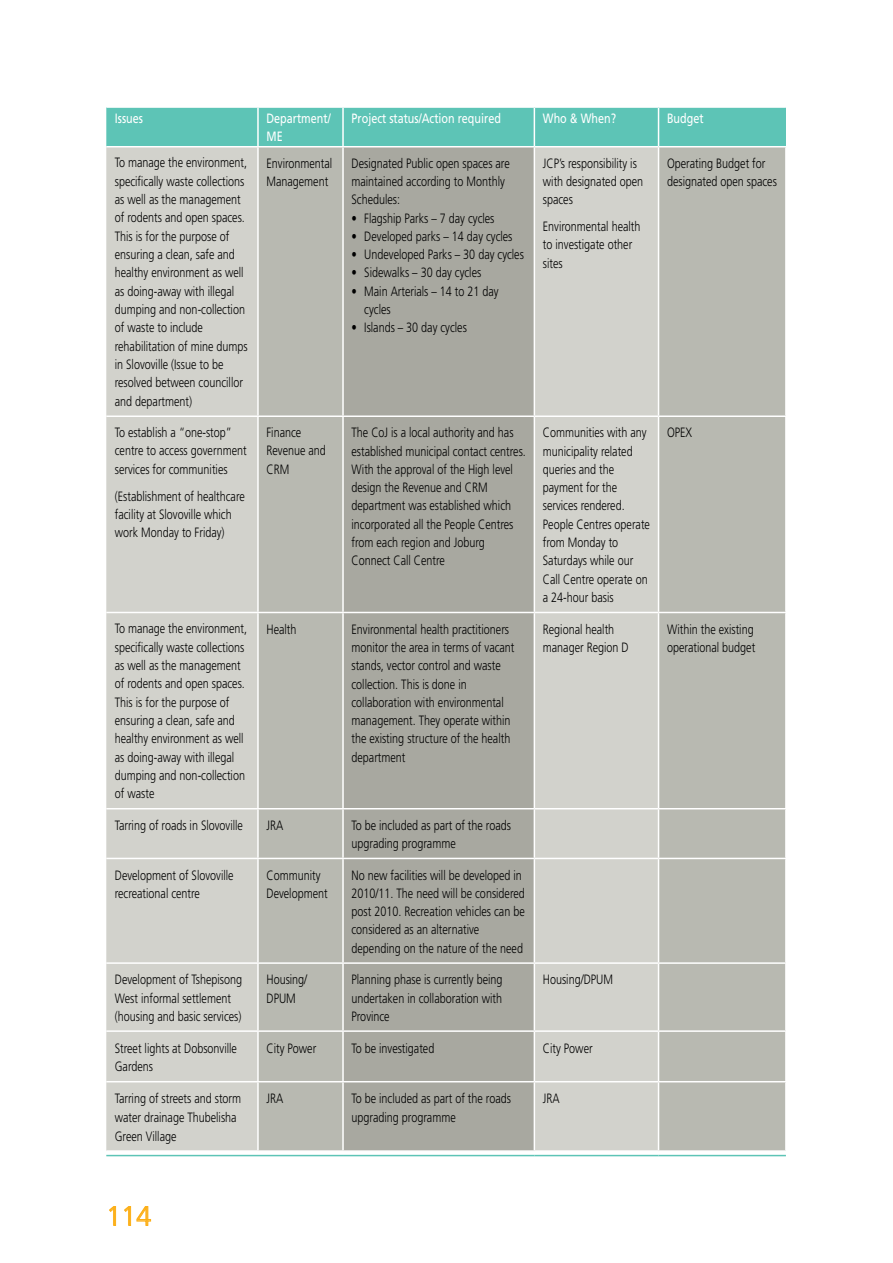
<style>
.page{position:relative;width:893px;height:1263px;background:#fff}
.page>*{position:absolute;margin:0;border:0;box-sizing:border-box;transform-origin:0 0}
.t1{font:300 27px "Frutiger";color:#fcaf17}
.t2{font:300 13.5px/18.3px "Frutiger";color:#000;scale:.8 1}
.t3{font:13.5px/17.5px "Frutiger";color:#fff;scale:.8 1}
</style>
<div class="page">
<svg style="left:109px;top:1206px;width:7px;height:20px"></svg>
<svg style="left:124px;top:1206px;width:7px;height:20px"></svg>
<svg style="left:137px;top:1206px;width:14px;height:20px"></svg>
<div style="left:106px;top:108px;width:552px;height:38px;background:#5dc4b6"></div>
<div style="left:658px;top:107px;width:128px;height:40px;background:#5dc4b6"></div>
<div style="left:106px;top:147px;width:151px;height:1003px;background:#d2d2cc"></div>
<svg style="left:259px;top:147px;width:526px;height:1003px;background:#c1c2bb"></svg>
<div style="left:344px;top:147px;width:190px;height:1003px;background:#a8a8a0"></div>
<hr style="left:257px;top:108px;width:2px;height:38px;background:#fff">
<hr style="left:342px;top:108px;width:2px;height:38px;background:#fff">
<hr style="left:534px;top:108px;width:1px;height:38px;background:#fff">
<hr style="left:658px;top:106px;width:128px;height:2px;background:#fff">
<hr style="left:658px;top:108px;width:1px;height:38px;background:#fff">
<hr style="left:342px;top:147px;width:2px;height:268px;background:#fff">
<hr style="left:534px;top:147px;width:1px;height:268px;background:#fff">
<hr style="left:658px;top:146px;width:129px;height:1px;background:#fff">
<hr style="left:658px;top:147px;width:1px;height:268px;background:#fff">
<hr style="left:342px;top:417px;width:2px;height:195px;background:#fff">
<hr style="left:534px;top:417px;width:1px;height:195px;background:#fff">
<hr style="left:658px;top:417px;width:1px;height:195px;background:#fff">
<hr style="left:342px;top:613px;width:2px;height:195px;background:#fff">
<hr style="left:534px;top:613px;width:1px;height:195px;background:#fff">
<hr style="left:658px;top:613px;width:1px;height:195px;background:#fff">
<hr style="left:342px;top:809px;width:2px;height:49px;background:#fff">
<hr style="left:534px;top:809px;width:1px;height:49px;background:#fff">
<hr style="left:658px;top:809px;width:1px;height:49px;background:#fff">
<hr style="left:342px;top:859px;width:2px;height:103px;background:#fff">
<hr style="left:534px;top:859px;width:1px;height:103px;background:#fff">
<hr style="left:658px;top:859px;width:1px;height:103px;background:#fff">
<hr style="left:342px;top:964px;width:2px;height:66px;background:#fff">
<hr style="left:534px;top:964px;width:1px;height:66px;background:#fff">
<hr style="left:658px;top:964px;width:1px;height:66px;background:#fff">
<hr style="left:342px;top:1032px;width:2px;height:49px;background:#fff">
<hr style="left:534px;top:1032px;width:1px;height:49px;background:#fff">
<hr style="left:658px;top:1032px;width:1px;height:49px;background:#fff">
<hr style="left:342px;top:1082px;width:2px;height:68px;background:#fff">
<hr style="left:534px;top:1082px;width:1px;height:68px;background:#fff">
<hr style="left:658px;top:1082px;width:1px;height:68px;background:#fff">
<hr style="left:106px;top:415px;width:152px;height:2px;background:#fff">
<hr style="left:258px;top:415px;width:85px;height:2px;background:#fff">
<hr style="left:343px;top:415px;width:191px;height:2px;background:#fff">
<hr style="left:534px;top:415px;width:124px;height:2px;background:#fff">
<hr style="left:658px;top:415px;width:129px;height:2px;background:#fff">
<hr style="left:106px;top:612px;width:152px;height:1px;background:#fff">
<hr style="left:258px;top:612px;width:85px;height:1px;background:#fff">
<hr style="left:343px;top:612px;width:191px;height:1px;background:#fff">
<hr style="left:534px;top:612px;width:124px;height:1px;background:#fff">
<hr style="left:658px;top:612px;width:129px;height:1px;background:#fff">
<hr style="left:106px;top:808px;width:152px;height:1px;background:#fff">
<hr style="left:258px;top:808px;width:85px;height:1px;background:#fff">
<hr style="left:343px;top:808px;width:191px;height:1px;background:#fff">
<hr style="left:534px;top:808px;width:124px;height:1px;background:#fff">
<hr style="left:658px;top:808px;width:129px;height:1px;background:#fff">
<hr style="left:106px;top:858px;width:152px;height:1px;background:#fff">
<hr style="left:258px;top:858px;width:85px;height:1px;background:#fff">
<hr style="left:343px;top:858px;width:191px;height:1px;background:#fff">
<hr style="left:534px;top:858px;width:124px;height:1px;background:#fff">
<hr style="left:658px;top:858px;width:129px;height:1px;background:#fff">
<hr style="left:106px;top:962px;width:152px;height:2px;background:#fff">
<hr style="left:258px;top:962px;width:85px;height:2px;background:#fff">
<hr style="left:343px;top:962px;width:191px;height:2px;background:#fff">
<hr style="left:534px;top:962px;width:124px;height:2px;background:#fff">
<hr style="left:658px;top:962px;width:129px;height:2px;background:#fff">
<hr style="left:106px;top:1030px;width:152px;height:2px;background:#fff">
<hr style="left:258px;top:1030px;width:85px;height:2px;background:#fff">
<hr style="left:343px;top:1030px;width:191px;height:2px;background:#fff">
<hr style="left:534px;top:1030px;width:124px;height:2px;background:#fff">
<hr style="left:658px;top:1030px;width:129px;height:2px;background:#fff">
<hr style="left:106px;top:1081px;width:152px;height:1px;background:#fff">
<hr style="left:258px;top:1081px;width:85px;height:1px;background:#fff">
<hr style="left:343px;top:1081px;width:191px;height:1px;background:#fff">
<hr style="left:534px;top:1081px;width:124px;height:1px;background:#fff">
<hr style="left:658px;top:1081px;width:129px;height:1px;background:#fff">
<hr style="left:106px;top:1155px;width:152px;height:1px;background:#5dc4b6">
<hr style="left:258px;top:1155px;width:85px;height:1px;background:#5dc4b6">
<hr style="left:343px;top:1155px;width:191px;height:1px;background:#5dc4b6">
<hr style="left:534px;top:1155px;width:124px;height:1px;background:#5dc4b6">
<hr style="left:658px;top:1155px;width:128px;height:1px;background:#5dc4b6">
<p class="t3" style="left:115px;top:110px;width:37px">Issues</p>
<p class="t3" style="left:266px;top:110px;width:82px">Department/<br>ME</p>
<p class="t3" style="left:351px;top:110px;width:188px">Project status/Action required</p>
<p class="t3" style="left:543px;top:110px;width:93px">Who &amp; When?</p>
<p class="t3" style="left:667px;top:110px;width:47px">Budget</p>
<p class="t2" style="left:115px;top:154px;width:168px">To manage the environment, specifically waste collections as well as the management of rodents and open spaces.<br>This is for the purpose of ensuring a clean, safe and healthy environment as well as doing-away with illegal dumping and non-collection of waste to include rehabilitation of mine dumps in Slovoville (Issue to be resolved between councillor and department)</p>
<p class="t2" style="left:266px;top:154px;width:84px">Environmental<br>Management</p>
<p class="t2" style="left:351px;top:154px;width:199px">Designated Public open spaces are maintained according to Monthly<br>Schedules:</p>
<p class="t2" style="left:667px;top:154px;width:139px">Operating Budget for designated open spaces</p>
<p class="t2" style="left:543px;top:154px;width:127px">JCP’s responsibility is with designated open spaces</p>
<p class="t2" style="left:543px;top:217px;width:124px">Environmental health to investigate other sites</p>
<p class="t2" style="left:351px;top:209px;width:180px">• Flagship Parks – 7 day cycles</p>
<p class="t2" style="left:351px;top:227px;width:203px">• Developed parks – 14 day cycles</p>
<p class="t2" style="left:351px;top:245px;width:217px">• Undeveloped Parks – 30 day cycles</p>
<p class="t2" style="left:351px;top:264px;width:164px">• Sidewalks – 30 day cycles</p>
<p class="t2" style="left:364px;top:282px;width:170px;text-indent:-13px">• Main Arterials – 14 to 21 day cycles</p>
<p class="t2" style="left:351px;top:319px;width:146px">• Islands – 30 day cycles</p>
<p class="t2" style="left:115px;top:423px;width:166px">To establish a “one-stop” centre to access government services for communities</p>
<p class="t2" style="left:115px;top:487px;width:164px">(Establishment of healthcare facility at Slovoville which work Monday to Friday)</p>
<p class="t2" style="left:266px;top:423px;width:76px">Finance<br>Revenue and<br>CRM</p>
<p class="t2" style="left:351px;top:423px;width:219px">The CoJ is a local authority and has established municipal contact centres.<br>With the approval of the High level design the Revenue and CRM department was established which incorporated all the People Centres from each region and Joburg<br>Connect Call Centre</p>
<p class="t2" style="left:543px;top:423px;width:135px">Communities with any municipality related queries and the payment for the services rendered.<br>People Centres operate from Monday to<br>Saturdays while our<br>Call Centre operate on a 24-hour basis</p>
<p class="t2" style="left:667px;top:423px;width:33px">Opex</p>
<p class="t2" style="left:115px;top:620px;width:167px">To manage the environment, specifically waste collections as well as the management of rodents and open spaces.<br>This is for the purpose of ensuring a clean, safe and healthy environment as well as doing-away with illegal dumping and non-collection of waste</p>
<p class="t2" style="left:266px;top:620px;width:39px">Health</p>
<p class="t2" style="left:351px;top:620px;width:205px">Environmental health practitioners monitor the area in terms of vacant stands, vector control and waste collection. This is done in collaboration with environmental management. They operate within the existing structure of the health department</p>
<p class="t2" style="left:543px;top:620px;width:109px">Regional health manager Region D</p>
<p class="t2" style="left:667px;top:620px;width:112px">Within the existing operational budget</p>
<p class="t2" style="left:115px;top:816px;width:162px">Tarring of roads in Slovoville</p>
<p class="t2" style="left:266px;top:816px;width:23px">JRA</p>
<p class="t2" style="left:351px;top:816px;width:201px">To be included as part of the roads upgrading programme</p>
<p class="t2" style="left:115px;top:866px;width:150px">Development of Slovoville recreational centre</p>
<p class="t2" style="left:266px;top:866px;width:78px">Community<br>Development</p>
<p class="t2" style="left:351px;top:866px;width:218px">No new facilities will be developed in 2010/11. The need will be considered post 2010. Recreation vehicles can be considered as an alternative depending on the nature of the need</p>
<p class="t2" style="left:115px;top:970px;width:161px">Development of Tshepisong<br>West informal settlement (housing and basic services)</p>
<p class="t2" style="left:266px;top:970px;width:53px">Housing/<br>DPUM</p>
<p class="t2" style="left:351px;top:970px;width:190px;text-align:justify">Planning phase is currently being undertaken in collaboration with Province</p>
<p class="t2" style="left:543px;top:970px;width:89px">Housing/DPUM</p>
<p class="t2" style="left:115px;top:1039px;width:154px;line-height:18.8px">Street lights at Dobsonville<br>Gardens</p>
<p class="t2" style="left:266px;top:1039px;width:64px">City Power</p>
<p class="t2" style="left:351px;top:1039px;width:105px">To be investigated</p>
<p class="t2" style="left:543px;top:1039px;width:64px">City Power</p>
<p class="t2" style="left:115px;top:1089px;width:160px;line-height:18.8px">Tarring of streets and storm water drainage Thubelisha<br>Green Village</p>
<p class="t2" style="left:266px;top:1089px;width:23px">JRA</p>
<p class="t2" style="left:351px;top:1089px;width:201px;line-height:18.8px">To be included as part of the roads upgrading programme</p>
<p class="t2" style="left:543px;top:1089px;width:23px">JRA</p>
<p class="t1" style="left:106px;top:1201px;width:47px">114</p>
</div>
